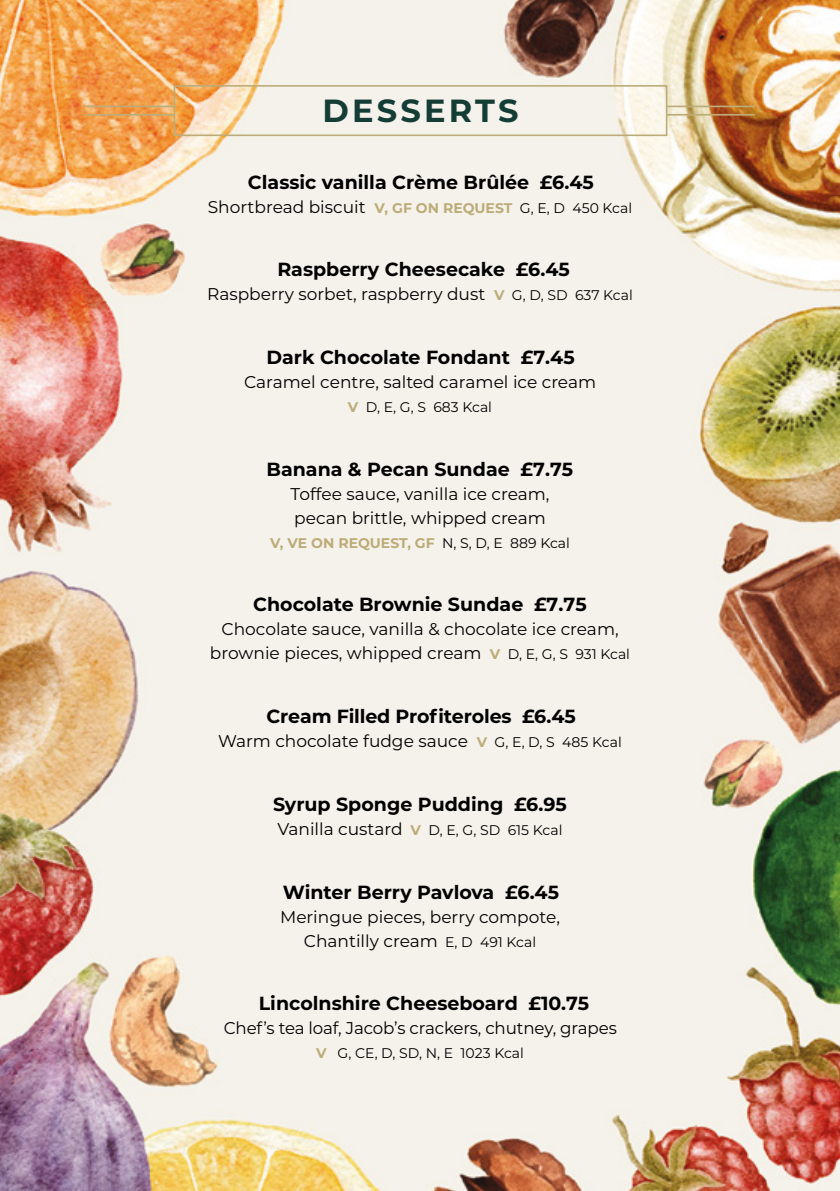
<style>
.page{position:relative;width:840px;height:1191px;background:#fff}
.page>*{position:absolute;margin:0;border:0;box-sizing:border-box;transform-origin:0 0}
.t1{font:700 32px "Montserrat";color:#143d35}
.t2{font:700 19px "Montserrat";color:#000}
.t3{font:17px/24px "Montserrat";color:#000;text-align:center}
.t4{font:14px "Montserrat";color:#000}
.t5{font:700 14px "Montserrat";color:#bcac78}
.s1{font-weight:700;font-size:14px;color:#bcac78}
.s2{font-size:14px}
.s3{font-weight:700;color:#bcac78}
.s4{font-weight:400;color:#000}
.s5{font-size:17px}
</style>
<div class="page">
<img style="left:0;top:0;width:839px;height:1191px">
<div style="left:173px;top:85px;width:494px;height:51px;border:2px solid #bcac78"></div>
<hr style="left:85px;top:106px;width:90px;height:1px;background:#bcac78">
<hr style="left:85px;top:114px;width:90px;height:2px;background:#bcac78">
<hr style="left:666px;top:106px;width:88px;height:1px;background:#bcac78">
<hr style="left:666px;top:114px;width:88px;height:2px;background:#bcac78">
<p class="t1" style="left:322px;top:87px;width:197px">DESSERTS</p>
<p class="t2" style="left:248px;top:168px;width:347px">Classic vanilla Crème Brûlée £6.45</p>
<p class="t3" style="left:208px;top:194px;width:425px">Shortbread biscuit <span class="s1">V, GF ON REQUEST</span> <span class="s2">G, E, D 450 Kcal</span></p>
<p class="t2" style="left:277px;top:256px;width:294px">Raspberry Cheesecake £6.45</p>
<p class="t3" style="left:207px;top:282px;width:427px">Raspberry sorbet, raspberry dust <span class="s1">V</span> <span class="s2">G, D, SD 637 Kcal</span></p>
<p class="t2" style="left:266px;top:343px;width:309px">Dark Chocolate Fondant £7.45</p>
<p class="t3" style="left:244px;top:369px;width:353px">Caramel centre, salted caramel ice cream</p>
<p class="t4" style="left:348px;top:397px;width:145px"><span class="s3">V</span> D, E, G, S 683 Kcal</p>
<p class="t2" style="left:266px;top:455px;width:308px">Banana &amp; Pecan Sundae £7.75</p>
<p class="t3" style="left:290px;top:481px;width:260px;text-align:left">Toffee sauce, vanilla ice cream, pecan brittle, whipped cream</p>
<p class="t5" style="left:270px;top:532px;width:301px">V, VE ON REQUEST, GF <span class="s4">N, S, D, E 889 Kcal</span></p>
<p class="t2" style="left:253px;top:591px;width:335px">Chocolate Brownie Sundae £7.75</p>
<p class="t3" style="left:210px;top:617px;width:421px">Chocolate sauce, vanilla &amp; chocolate ice cream, brownie pieces, whipped cream <span class="s1">V</span> <span class="s2">D, E, G, S 931 Kcal</span></p>
<p class="t2" style="left:266px;top:702px;width:311px">Cream Filled Profiteroles £6.45</p>
<p class="t3" style="left:218px;top:728px;width:405px">Warm chocolate fudge sauce <span class="s1">V</span> <span class="s2">G, E, D, S 485 Kcal</span></p>
<p class="t2" style="left:273px;top:790px;width:295px">Syrup Sponge Pudding £6.95</p>
<p class="t4" style="left:277px;top:820px;width:286px"><span class="s5">Vanilla custard</span> <span class="s3">V</span> D, E, G, SD 615 Kcal</p>
<p class="t2" style="left:282px;top:878px;width:278px">Winter Berry Pavlova £6.45</p>
<p class="t3" style="left:280px;top:904px;width:281px">Meringue pieces, berry compote,<br>Chantilly cream <span class="s2">E, D 491 Kcal</span></p>
<p class="t2" style="left:259px;top:990px;width:332px">Lincolnshire Cheeseboard £10.75</p>
<p class="t3" style="left:223px;top:1015px;width:394px">Chef’s tea loaf, Jacob’s crackers, chutney, grapes</p>
<p class="t4" style="left:316px;top:1043px;width:209px"><span class="s3">V</span> G, CE, D, SD, N, E 1023 Kcal</p>
</div>
